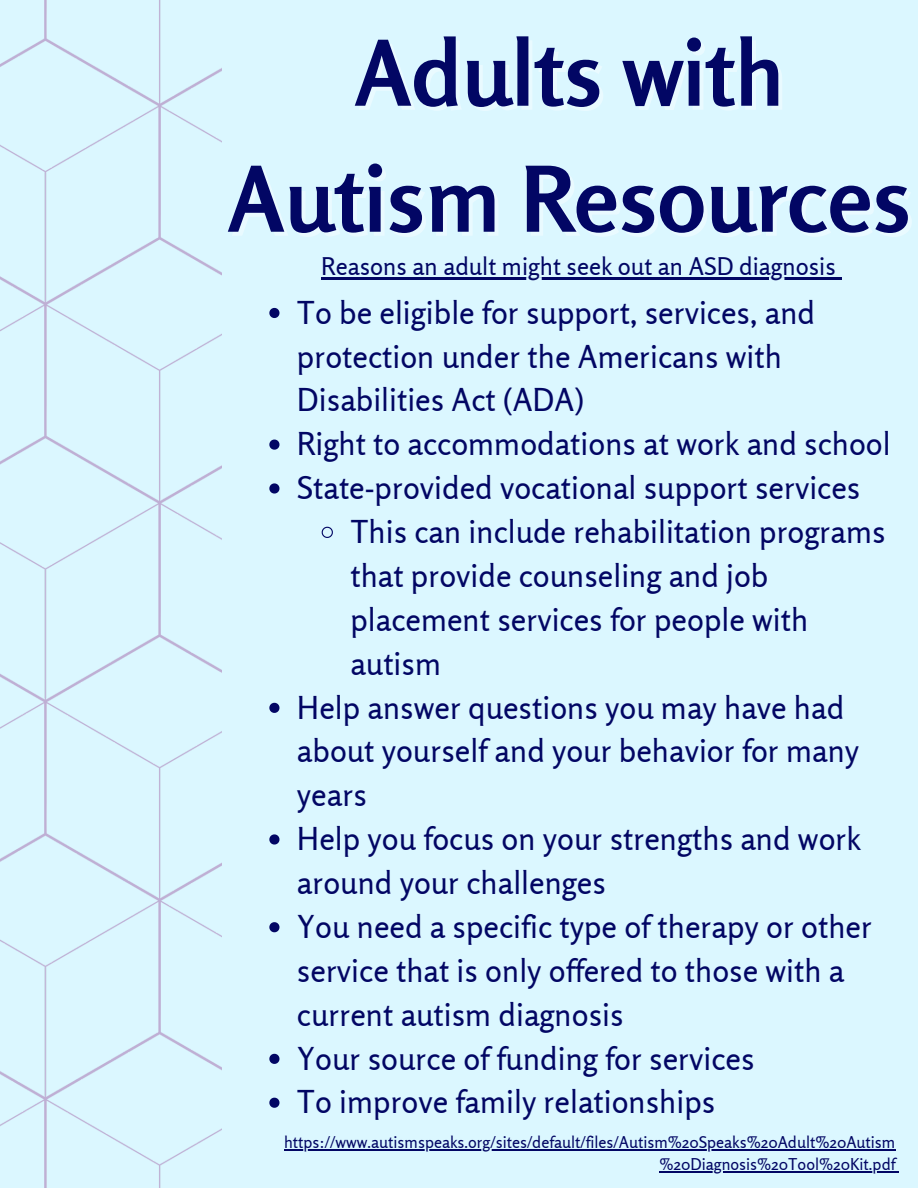
<style>
.page{position:relative;width:918px;height:1188px;background:#dbf7ff}
.page>*{position:absolute;margin:0;border:0;box-sizing:border-box;transform-origin:0 0}
.t1{font:700 90.15px "Rosario";color:#020664}
.t2{font:31.5px/43.8px "Rosario";color:#020664}
.t3{font:24.3px "Rosario";color:#020664}
.t4{font:16.2px/22.5px "Rosario";color:#020664;text-align:right}
</style>
<div class="page">
<img style="left:0;top:0;width:221px;height:1188px">
<svg style="left:269px;top:308px;width:10px;height:10px"></svg>
<svg style="left:269px;top:440px;width:10px;height:10px"></svg>
<svg style="left:269px;top:483px;width:10px;height:11px"></svg>
<svg style="left:321px;top:526px;width:12px;height:12px"></svg>
<svg style="left:269px;top:703px;width:10px;height:10px"></svg>
<svg style="left:269px;top:834px;width:10px;height:11px"></svg>
<svg style="left:269px;top:922px;width:10px;height:10px"></svg>
<svg style="left:269px;top:1054px;width:10px;height:10px"></svg>
<svg style="left:269px;top:1098px;width:10px;height:10px"></svg>
<hr style="left:321px;top:278px;width:515px;height:2px;background:#020664">
<hr style="left:284px;top:1149px;width:611px;height:1px;background:#020664">
<hr style="left:660px;top:1171px;width:235px;height:2px;background:#020664">
<p class="t1" style="left:355px;top:18px;width:431px">Adults with</p>
<p class="t1" style="left:228px;top:144px;width:685px">Autism Resources</p>
<p class="t3" style="left:321px;top:252px;width:516px">Reasons an adult might seek out an ASD diagnosis</p>
<h1 class="t2" style="left:297px;top:290px;width:520px">To be eligible for support, services, and protection under the Americans with<br>Disabilities Act (ADA)</h1>
<h3 class="t2" style="left:297px;top:422px;width:595px">Right to accommodations at work and school</h3>
<p class="t2" style="left:297px;top:466px;width:565px">State-provided vocational support services</p>
<p class="t2" style="left:350px;top:509px;width:537px">This can include rehabilitation programs that provide counseling and job placement services for people with autism</p>
<p class="t2" style="left:297px;top:685px;width:564px">Help answer questions you may have had about yourself and your behavior for many years</p>
<p class="t2" style="left:297px;top:817px;width:566px">Help you focus on your strengths and work around your challenges</p>
<p class="t2" style="left:297px;top:904px;width:577px">You need a specific type of therapy or other service that is only offered to those with a current autism diagnosis</p>
<p class="t2" style="left:297px;top:1036px;width:459px">Your source of funding for services</p>
<p class="t2" style="left:297px;top:1080px;width:420px">To improve family relationships</p>
<p class="t4" style="left:284px;top:1131px;width:613px">https://www.autismspeaks.org/sites/default/files/Autism%20Speaks%20Adult%20Autism %20Diagnosis%20Tool%20Kit.pdf</p>
</div>
